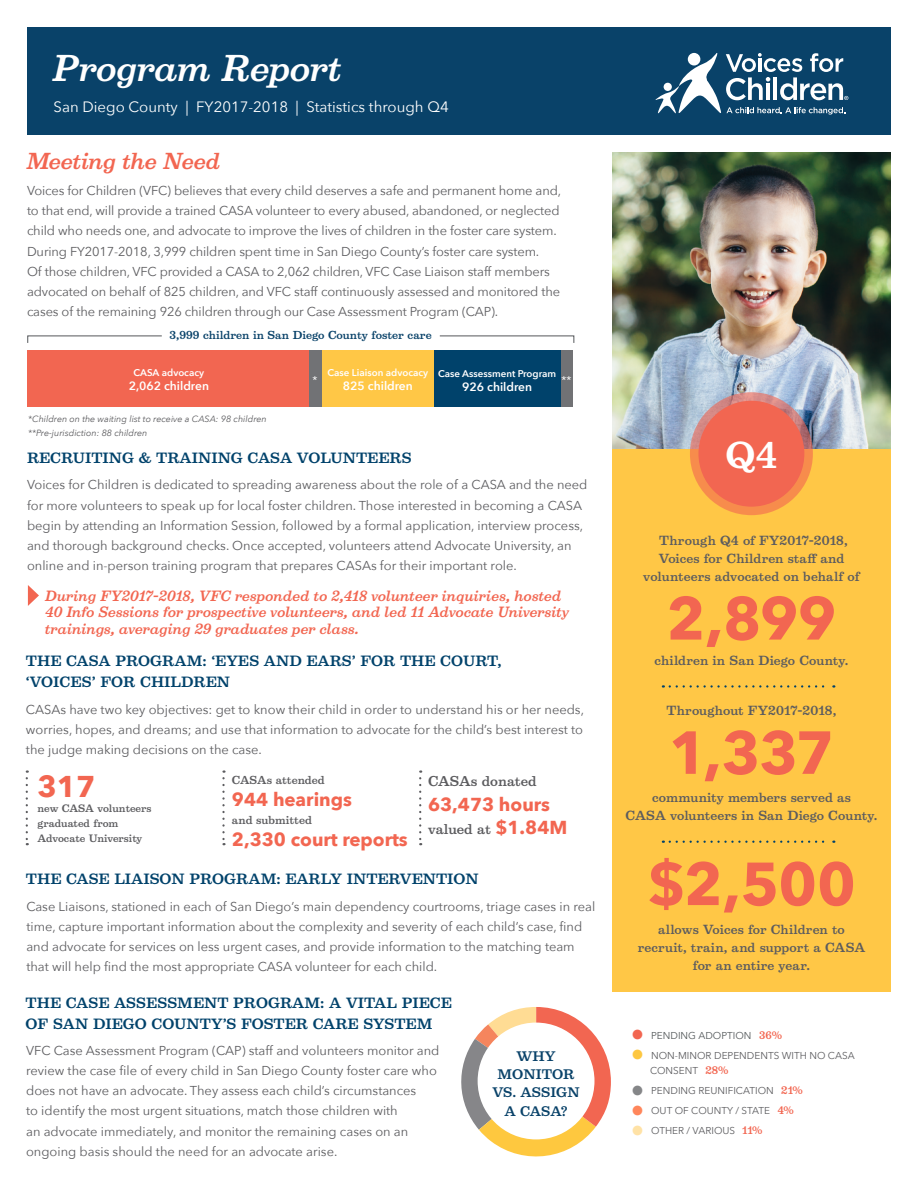
<style>
.page{position:relative;width:918px;height:1188px;background:#fff}
.page>*{position:absolute;margin:0;border:0;box-sizing:border-box;transform-origin:0 0}
.Chart_text{font:700 60px "Avenir Next";letter-spacing:-.02em;color:#f26651}
.H1_header_title{font:italic 500 33.9px "Belizio";letter-spacing:-.005em;color:#fff}
.H1_header_title-2{font:500 33.9px "Belizio";color:#fff}
.Body{font:700 30px "Avenir Next";color:#f26651}
.H1_header_title-3{font:italic 500 21px "Belizio";letter-spacing:-.005em;color:#f26651}
.Body-2{font:700 18.75px "Avenir Next";color:#f26651}
.Body-3{font:15px "Avenir Next";color:#fff}
.H2_subtitle{font:500 13.5px/21px "Belizio";color:#00426b}
.H1_header_title-4{font:italic 500 13.5px/16.5px "Belizio";letter-spacing:.005em;color:#f26651}
.Body-4{font:12.9px/20.2px "Avenir Next";color:#5c5c5f}
.Body-5{font:500 12.9px "Belizio";color:#5c5c5f}
.Chart_subtitle_2{font:500 12.6px/18.1px "Belizio";color:#094269;text-align:center}
.Chart_text-2{font:500 12px/18px "Belizio";letter-spacing:.01em;color:#5c5c5f;text-align:center}
.Body-6{font:600 12px "Avenir Next";color:#fff}
.Body-7{font:11.25px "Avenir Next";color:#fff}
.Chart_stats{font:500 10.5px "Belizio";color:#094269}
.Body-8{font:500 10.5px "Belizio";color:#5c5c5f}
.Chart_stats-2{font:10.05px/15px "Avenir Next";color:#5c5c5f}
.Chart_stats-3{font:10.05px "Avenir Next";color:#53585a}
.Body-9{font:600 9.75px "Avenir Next";color:#fff}
.Body-10{font:500 9.75px/15px "Belizio";color:#5c5c5f}
.Body-11{font:italic 9px "Avenir Next";color:#5c5c5f}
.s1{font-family:"Avenir Next";font-weight:700;font-size:18.75px;color:#f26651}
.s2{font-weight:700;font-size:27.15px;color:#f26651}
.s3{font-family:"Belizio";font-weight:500;color:#f26651}
.s4{font-weight:700;font-size:27.15px;color:#fdc741}
.s5{font-weight:700;font-size:27.15px;color:#858688}
.s6{font-weight:700;font-size:27.15px;color:#ff865b}
.s7{font-weight:700;font-size:27.15px;color:#ffe2a6}
</style>
<div class="page">
<div style="left:560px;top:350px;width:13px;height:57px;background:#717275"></div>
<div style="left:27px;top:27px;width:864px;height:107px;background:#094269"></div>
<div style="left:612px;top:449px;width:279px;height:543px;background:#ffc746"></div>
<svg style="left:670px;top:685px;width:164px;height:3px"></svg>
<svg style="left:670px;top:841px;width:164px;height:2px"></svg>
<img style="left:612px;top:153px;width:279px;height:296px">
<svg style="left:655px;top:52px;width:193px;height:63px"></svg>
<svg style="left:690px;top:392px;width:123px;height:123px;background:#ed6f56"></svg>
<div style="left:322px;top:350px;width:112px;height:57px;background:#ffc746"></div>
<div style="left:309px;top:350px;width:13px;height:57px;background:#717275"></div>
<div style="left:28px;top:350px;width:281px;height:57px;background:#f26651"></div>
<div style="left:434px;top:350px;width:126px;height:57px;background:#00426b"></div>
<svg style="left:26px;top:770px;width:2px;height:75px"></svg>
<svg style="left:222px;top:770px;width:3px;height:75px"></svg>
<svg style="left:419px;top:770px;width:2px;height:75px"></svg>
<svg style="left:28px;top:585px;width:11px;height:21px"></svg>
<svg style="left:461px;top:1007px;width:150px;height:149px"></svg>
<div style="left:478px;top:1023px;width:116px;height:116px;background:#fff;border-radius:50%"></div>
<svg style="left:27px;top:335px;width:135px;height:8px"></svg>
<svg style="left:439px;top:335px;width:136px;height:8px"></svg>
<p class="H1_header_title" style="left:54px;top:49px;width:290px">Program Report</p>
<p class="Body-3" style="left:54px;top:94px;width:397px">San Diego County | FY2017-2018 | Statistics through Q4</p>
<p class="H1_header_title-3" style="left:27px;top:149px;width:195px">Meeting the Need</p>
<p class="Body-4" style="left:27px;top:180px;width:536px">Voices for Children (VFC) believes that every child deserves a safe and permanent home and, to that end, will provide a trained CASA volunteer to every abused, abandoned, or neglected child who needs one, and advocate to improve the lives of children in the foster care system.<br>During FY2017-2018, 3,999 children spent time in San Diego County’s foster care system.<br>Of those children, VFC provided a CASA to 2,062 children, VFC Case Liaison staff members advocated on behalf of 825 children, and VFC staff continuously assessed and monitored the cases of the remaining 926 children through our Case Assessment Program (CAP).</p>
<p class="Chart_stats" style="left:169px;top:329px;width:264px">3,999 children in San Diego County foster care</p>
<p class="Body-9" style="left:134px;top:365px;width:72px">CASA advocacy</p>
<p class="Body-6" style="left:129px;top:375px;width:82px">2,062 children</p>
<p class="Body-9" style="left:328px;top:365px;width:102px">Case Liaison advocacy</p>
<p class="Body-6" style="left:343px;top:375px;width:71px">825 children</p>
<p class="Body-9" style="left:438px;top:365px;width:120px">Case Assessment Program</p>
<p class="Body-6" style="left:462px;top:376px;width:71px">926 children</p>
<p class="Body-7" style="left:313px;top:371px;width:6px">*</p>
<p class="Body-7" style="left:561px;top:371px;width:11px">**</p>
<p class="Body-11" style="left:28px;top:412px;width:240px">*Children on the waiting list to receive a CASA: 98 children</p>
<p class="Body-11" style="left:28px;top:425px;width:121px">**Pre-jurisdiction: 88 children</p>
<p class="H2_subtitle" style="left:27px;top:447px;width:386px">RECRUITING &amp; TRAINING CASA VOLUNTEERS</p>
<p class="Body-4" style="left:27px;top:474px;width:562px">Voices for Children is dedicated to spreading awareness about the role of a CASA and the need for more volunteers to speak up for local foster children. Those interested in becoming a CASA begin by attending an Information Session, followed by a formal application, interview process, and thorough background checks. Once accepted, volunteers attend Advocate University, an online and in-person training program that prepares CASAs for their important role.</p>
<p class="H1_header_title-4" style="left:45px;top:588px;width:526px">During FY2017-2018, VFC responded to 2,418 volunteer inquiries, hosted<br>40 Info Sessions for prospective volunteers, and led 11 Advocate University trainings, averaging 29 graduates per class.</p>
<p class="H2_subtitle" style="left:26px;top:651px;width:477px">THE CASA PROGRAM: ‘EYES AND EARS’ FOR THE COURT, ‘VOICES’ FOR CHILDREN</p>
<p class="Body-4" style="left:26px;top:699px;width:560px;text-align:justify">CASAs have two key objectives: get to know their child in order to understand his or her needs, worries, hopes, and dreams; and use that information to advocate for the child’s best interest to the judge making decisions on the case.</p>
<p class="Body-8" style="left:232px;top:774px;width:94px">CASAs attended</p>
<p class="Body-2" style="left:232px;top:783px;width:121px">944 hearings</p>
<p class="Body-8" style="left:232px;top:814px;width:81px">and submitted</p>
<p class="Body-2" style="left:232px;top:823px;width:177px">2,330 court reports</p>
<p class="Body" style="left:37px;top:760px;width:60px">317</p>
<p class="Body-10" style="left:37px;top:801px;width:116px">new CASA volunteers graduated from<br>Advocate University</p>
<p class="H2_subtitle" style="left:26px;top:869px;width:454px">THE CASE LIAISON PROGRAM: EARLY INTERVENTION</p>
<p class="Body-4" style="left:26px;top:895px;width:570px">Case Liaisons, stationed in each of San Diego’s main dependency courtrooms, triage cases in real time, capture important information about the complexity and severity of each child’s case, find and advocate for services on less urgent cases, and provide information to the matching team that will help find the most appropriate CASA volunteer for each child.</p>
<p class="H2_subtitle" style="left:26px;top:993px;width:428px">THE CASE ASSESSMENT PROGRAM: A VITAL PIECE<br>OF SAN DIEGO COUNTY’S FOSTER CARE SYSTEM</p>
<p class="Body-4" style="left:26px;top:1039px;width:415px">VFC Case Assessment Program (CAP) staff and volunteers monitor and review the case file of every child in San Diego County foster care who does not have an advocate. They assess each child’s circumstances<br>to identify the most urgent situations, match those children with<br>an advocate immediately, and monitor the remaining cases on an ongoing basis should the need for an advocate arise.</p>
<p class="Body-5" style="left:428px;top:774px;width:110px">CASAs donated</p>
<p class="Body-2" style="left:428px;top:788px;width:124px">63,473 hours</p>
<p class="Body-5" style="left:428px;top:821px;width:141px">valued at <span class="s1">$1.84M</span></p>
<p class="Chart_subtitle_2" style="left:517px;top:1048px;width:41px">WHY</p>
<p class="Chart_subtitle_2" style="left:498px;top:1066px;width:79px">MONITOR</p>
<p class="Chart_subtitle_2" style="left:492px;top:1084px;width:89px">VS. ASSIGN<br>A CASA?</p>
<p class="H1_header_title-2" style="left:725px;top:436px;width:54px">Q4</p>
<p class="Chart_text-2" style="left:643px;top:532px;width:218px">Through Q4 of FY2017-2018,<br>Voices for Children staff and volunteers advocated on behalf of</p>
<p class="Chart_text" style="left:667px;top:567px;width:171px">2,899</p>
<p class="Chart_text-2" style="left:655px;top:652px;width:195px">children in San Diego County.</p>
<p class="Chart_text-2" style="left:667px;top:702px;width:171px">Throughout FY2017-2018,</p>
<p class="Chart_text" style="left:669px;top:701px;width:167px">1,337</p>
<p class="Chart_text-2" style="left:626px;top:789px;width:253px">community members served as<br>CASA volunteers in San Diego County.</p>
<p class="Chart_text" style="left:647px;top:832px;width:210px">$2,500</p>
<p class="Chart_text-2" style="left:638px;top:920px;width:229px">allows Voices for Children to recruit, train, and support a CASA for an entire year.</p>
<p class="Chart_stats-3" style="left:631px;top:1027px;width:153px"><span class="s2">•</span> PENDING ADOPTION <span class="s3">36%</span></p>
<p class="Chart_stats-2" style="left:650px;top:1047px;width:206px;text-indent:-19px"><span class="s4">•</span> NON-MINOR DEPENDENTS WITH NO CASA<br>CONSENT <span class="s3">28%</span></p>
<p class="Chart_stats-2" style="left:631px;top:1082px;width:173px"><span class="s5">•</span> PENDING REUNIFICATION <span class="s3">21%</span></p>
<p class="Chart_stats-2" style="left:631px;top:1102px;width:164px"><span class="s6">•</span> OUT OF COUNTY / STATE <span class="s3">4%</span></p>
<p class="Chart_stats-2" style="left:631px;top:1123px;width:133px"><span class="s7">•</span> OTHER / VARIOUS <span class="s3">11%</span></p>
</div>
